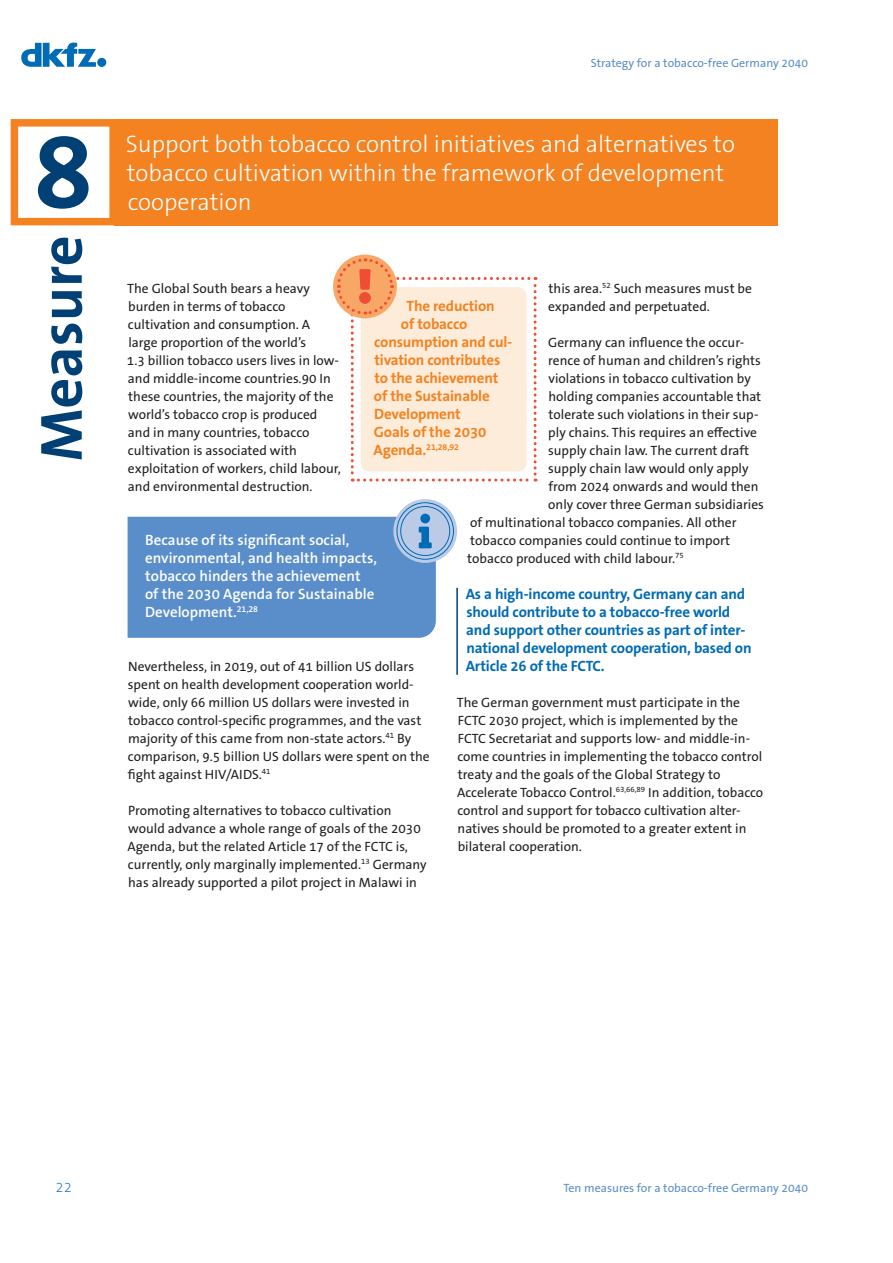
<style>
.page{position:relative;width:893px;height:1263px;background:#fff}
.page>*{position:absolute;margin:0;border:0;box-sizing:border-box;transform-origin:0 0}
.chapter_number{font:700 108px "The Sans B W7";color:#004075}
.chapter_number-2{font:700 60px "The Sans B W7";color:#004075}
.t1{font:300 24px/28.8px "The Sans B W3";color:#fff}
.p_marked{font:700 15px/18px "The Sans B W7";letter-spacing:-.01em;color:#006bb6}
.p_marked_blue{font:600 15px/18px "The Sans B W6";color:#fff}
.p_marked_red{font:700 15px "The Sans B W7";letter-spacing:-.01em;color:#f58220}
.t2{font:200 15px "The Sans B W2";color:#006bb6}
.t3{font:13.5px/18px "The Sans B W5 Plain";color:#231f20}
.t4{font:12px "The Sans B W5 Plain";color:#5a8eca}
.p_marked_red-2{font:700 8.7px "The Sans B W7";color:#f58220}
.s1{font-size:15px}
</style>
<div class="page">
<svg style="left:21px;top:42px;width:85px;height:25px"></svg>
<div style="left:11px;top:119px;width:106px;height:106px;border:8px solid #f58220"></div>
<hr style="left:456px;top:588px;width:2px;height:87px;background:#004075">
<div style="left:115px;top:119px;width:663px;height:106px;background:#f58220"></div>
<svg style="left:335px;top:257px;width:202px;height:224px"></svg>
<svg style="left:393px;top:499px;width:64px;height:64px"></svg>
<div style="left:400px;top:506px;width:50px;height:50px;border:1px solid #006bb6;border-radius:50%"></div>
<svg style="left:128px;top:514px;width:308px;height:124px;background:#6092cc"></svg>
<p class="chapter_number" style="left:34px;top:102px;width:61px">8</p>
<p class="chapter_number-2" style="left:23px;top:461px;width:228px;rotate:-90deg">Measure</p>
<p class="t4" style="left:591px;top:55px;width:219px">Strategy for a tobacco-free Germany 2040</p>
<p class="t1" style="left:126px;top:130px;width:611px">Support both tobacco control initiatives and alternatives to tobacco cultivation within the framework of development cooperation</p>
<p class="t3" style="left:127px;top:279px;width:215px">The Global South bears a heavy burden in terms of tobacco cultivation and consumption. A large proportion of the world’s<br>1.3 billion tobacco users lives in low&shy;and middle-income countries.90 In these countries, the majority of the world’s tobacco crop is produced and in many countries, tobacco cultivation is associated with exploitation of workers, child labour, and environmental destruction.</p>
<p class="t3" style="left:548px;top:279px;width:205px">this area.<sup>52</sup> Such measures must be expanded and perpetuated.</p>
<p class="t3" style="left:548px;top:333px;width:197px">Germany can influence the occur-</p>
<p class="t3" style="left:548px;top:351px;width:214px">rence of human and children’s rights</p>
<p class="t3" style="left:548px;top:369px;width:204px">violations in tobacco cultivation by</p>
<p class="t3" style="left:548px;top:387px;width:214px">holding companies accountable that</p>
<p class="t3" style="left:549px;top:405px;width:211px">tolerate such violations in their sup-</p>
<p class="t3" style="left:548px;top:423px;width:210px">ply chains. This requires an effective</p>
<p class="t3" style="left:548px;top:441px;width:202px">supply chain law. The current draft</p>
<p class="t3" style="left:548px;top:459px;width:202px">supply chain law would only apply</p>
<p class="t3" style="left:548px;top:477px;width:211px">from 2024 onwards and would then</p>
<p class="t3" style="left:548px;top:495px;width:217px">only cover three German subsidiaries</p>
<p class="t3" style="left:470px;top:513px;width:268px">of multinational tobacco companies. All other</p>
<p class="t3" style="left:470px;top:531px;width:261px">tobacco companies could continue to import</p>
<p class="t3" style="left:467px;top:549px;width:218px">tobacco produced with child labour.<sup>75</sup></p>
<p class="p_marked" style="left:466px;top:585px;width:287px">As a high-income country, Germany can and should contribute to a tobacco-free world and support other countries as part of inter&shy;national development cooperation, based on Article 26 of the FCTC.</p>
<p class="t3" style="left:457px;top:693px;width:308px">The German government must participate in the FCTC 2030 project, which is implemented by the FCTC Secretariat and supports low- and middle-in&shy;come countries in implementing the tobacco control treaty and the goals of the Global Strategy to Accelerate Tobacco Control.<sup>63,66,89</sup> In addition, tobacco control and support for tobacco cultivation alter&shy;natives should be promoted to a greater extent in bilateral cooperation.</p>
<p class="p_marked_red" style="left:407px;top:296px;width:90px">The reduction</p>
<p class="p_marked_red" style="left:401px;top:314px;width:68px">of tobacco</p>
<p class="p_marked_red" style="left:374px;top:332px;width:140px">consumption and cul-</p>
<p class="p_marked_red" style="left:374px;top:350px;width:127px">tivation contributes</p>
<p class="p_marked_red" style="left:374px;top:368px;width:125px">to the achievement</p>
<p class="p_marked_red" style="left:374px;top:386px;width:117px">of the Sustainable</p>
<p class="p_marked_red" style="left:374px;top:404px;width:88px">Development</p>
<p class="p_marked_red" style="left:374px;top:422px;width:114px">Goals of the 2030</p>
<p class="p_marked_red-2" style="left:374px;top:441px;width:87px"><span class="s1">Agenda.</span>21,28,92</p>
<p class="p_marked_blue" style="left:145px;top:531px;width:233px">Because of its significant social, environmental, and health impacts, tobacco hinders the achievement of the 2030 Agenda for Sustainable<br>Development.<sup>21,28</sup></p>
<p class="t3" style="left:128px;top:657px;width:303px">Nevertheless, in 2019, out of 41 billion US dollars spent on health development cooperation world&shy;wide, only 66 million US dollars were invested in tobacco control-specific programmes, and the vast majority of this came from non-state actors.<sup>41</sup> By comparison, 9.5 billion US dollars were spent on the fight against HIV/AIDS.<sup>41</sup></p>
<p class="t3" style="left:128px;top:801px;width:301px">Promoting alternatives to tobacco cultivation would advance a whole range of goals of the 2030<br>Agenda, but the related Article 17 of the FCTC is, currently, only marginally implemented.<sup>13</sup> Germany has already supported a pilot project in Malawi in</p>
<p class="t2" style="left:56px;top:1177px;width:18px">22</p>
<p class="t4" style="left:563px;top:1180px;width:246px">Ten measures for a tobacco-free Germany 2040</p>
</div>
